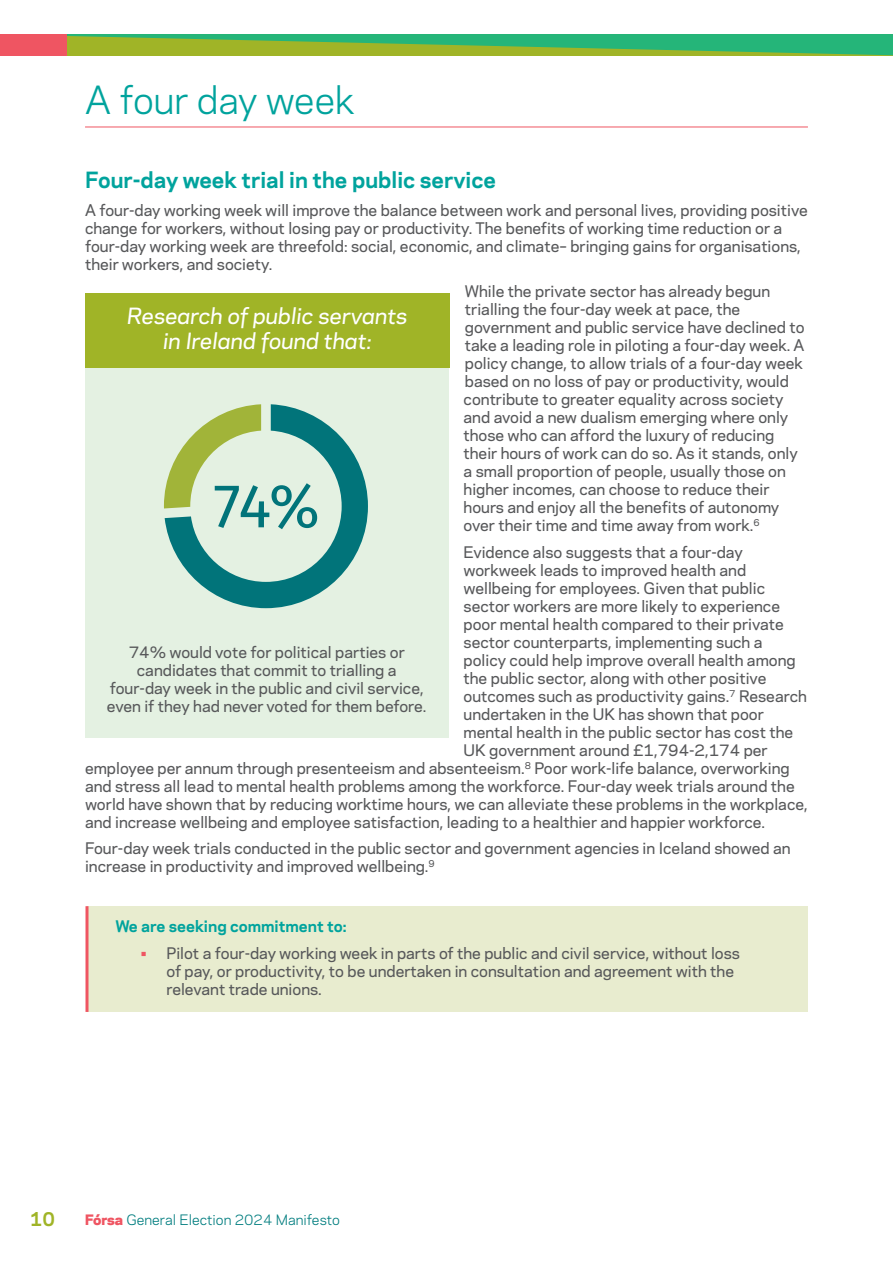
<style>
.page{position:relative;width:893px;height:1263px;background:#fff}
.page>*{position:absolute;margin:0;border:0;box-sizing:border-box;transform-origin:0 0}
.t1{font:36px "Polaris";color:#00a39d}
.t2{font:italic 500 21px/25.2px "Polaris";color:#fff;text-align:center}
.t3{font:700 21px "Polaris";color:#00a39d}
.t4{font:700 18px "Polaris";color:#a0b427}
.t5{font:500 15px/18px "Polaris";color:#57585a}
.t6{font:700 15px "Polaris";color:#00a39d}
.t7{font:13.5px "Polaris";color:#007d7f}
.s1{color:#ef5562}
.s2{font-weight:800;color:#ef5562}
</style>
<div class="page">
<svg style="left:66px;top:34px;width:827px;height:21px;background:#5cb454"></svg>
<div style="left:0;top:34px;width:66px;height:21px;background:#ef5562"></div>
<hr style="left:85px;top:127px;width:723px;height:1px;background:#ef5562">
<div style="left:87px;top:906px;width:721px;height:106px;background:#e8eccf"></div>
<hr style="left:85px;top:906px;width:3px;height:106px;background:#ef5562">
<div style="left:85px;top:293px;width:364px;height:445px;background:#e4f1e2"></div>
<div style="left:85px;top:293px;width:365px;height:75px;background:#a0b427"></div>
<svg style="left:164px;top:404px;width:204px;height:204px"></svg>
<h1 class="t1" style="left:85px;top:85px;width:271px">A four day week</h1>
<h2 class="t3" style="left:85px;top:171px;width:412px">Four-day week trial in the public service</h2>
<p class="t5" style="left:85px;top:203px;width:724px">A four-day working week will improve the balance between work and personal lives, providing positive change for workers, without losing pay or productivity. The benefits of working time reduction or a four-day working week are threefold: social, economic, and climate– bringing gains for organisations, their workers, and society.</p>
<p class="t5" style="left:464px;top:284px;width:342px">While the private sector has already begun trialling the four-day week at pace, the government and public service have declined to take a leading role in piloting a four-day week. A policy change, to allow trials of a four-day week based on no loss of pay or productivity, would contribute to greater equality across society and avoid a new dualism emerging where only those who can afford the luxury of reducing their hours of work can do so. As it stands, only a small proportion of people, usually those on higher incomes, can choose to reduce their hours and enjoy all the benefits of autonomy over their time and time away from work.<sup>6</sup></p>
<p class="t5" style="left:464px;top:544px;width:281px">Evidence also suggests that a four-day</p>
<p class="t5" style="left:464px;top:562px;width:284px">workweek leads to improved health and</p>
<p class="t5" style="left:464px;top:580px;width:303px">wellbeing for employees. Given that public</p>
<p class="t5" style="left:464px;top:598px;width:318px">sector workers are more likely to experience</p>
<p class="t5" style="left:464px;top:616px;width:322px">poor mental health compared to their private</p>
<p class="t5" style="left:464px;top:634px;width:300px">sector counterparts, implementing such a</p>
<p class="t5" style="left:464px;top:652px;width:334px">policy could help improve overall health among</p>
<p class="t5" style="left:464px;top:670px;width:304px">the public sector, along with other positive</p>
<p class="t5" style="left:464px;top:688px;width:345px">outcomes such as productivity gains.<sup>7</sup> Research</p>
<p class="t5" style="left:464px;top:706px;width:302px">undertaken in the UK has shown that poor</p>
<p class="t5" style="left:464px;top:724px;width:331px">mental health in the public sector has cost the</p>
<p class="t5" style="left:464px;top:742px;width:306px">UK government around £1,794-2,174 per</p>
<p class="t5" style="left:85px;top:760px;width:706px">employee per annum through presenteeism and absenteeism.<sup>8</sup> Poor work-life balance, overworking</p>
<p class="t5" style="left:85px;top:778px;width:711px">and stress all lead to mental health problems among the workforce. Four-day week trials around the</p>
<p class="t5" style="left:85px;top:796px;width:724px">world have shown that by reducing worktime hours, we can alleviate these problems in the workplace,</p>
<p class="t5" style="left:85px;top:814px;width:682px">and increase wellbeing and employee satisfaction, leading to a healthier and happier workforce.</p>
<p class="t5" style="left:85px;top:841px;width:707px">Four-day week trials conducted in the public sector and government agencies in Iceland showed an increase in productivity and improved wellbeing.<sup>9</sup></p>
<h2 class="t2" style="left:127px;top:305px;width:282px">Research of public servants in Ireland found that:</h2>
<p class="t5" style="left:107px;top:644px;width:321px;text-align:center">74% would vote for political parties or candidates that commit to trialling a four-day week in the public and civil service, even if they had never voted for them before.</p>
<p class="t6" style="left:115px;top:920px;width:233px">We are seeking commitment to:</p>
<p class="t5" style="left:166px;top:945px;width:575px;text-indent:-26px"><span class="s1">•</span> Pilot a four-day working week in parts of the public and civil service, without loss of pay, or productivity, to be undertaken in consultation and agreement with the relevant trade unions.</p>
<p class="t4" style="left:30px;top:1211px;width:27px">10</p>
<p class="t7" style="left:85px;top:1214px;width:256px"><span class="s2">Fórsa</span> General Election 2024 Manifesto</p>
</div>
